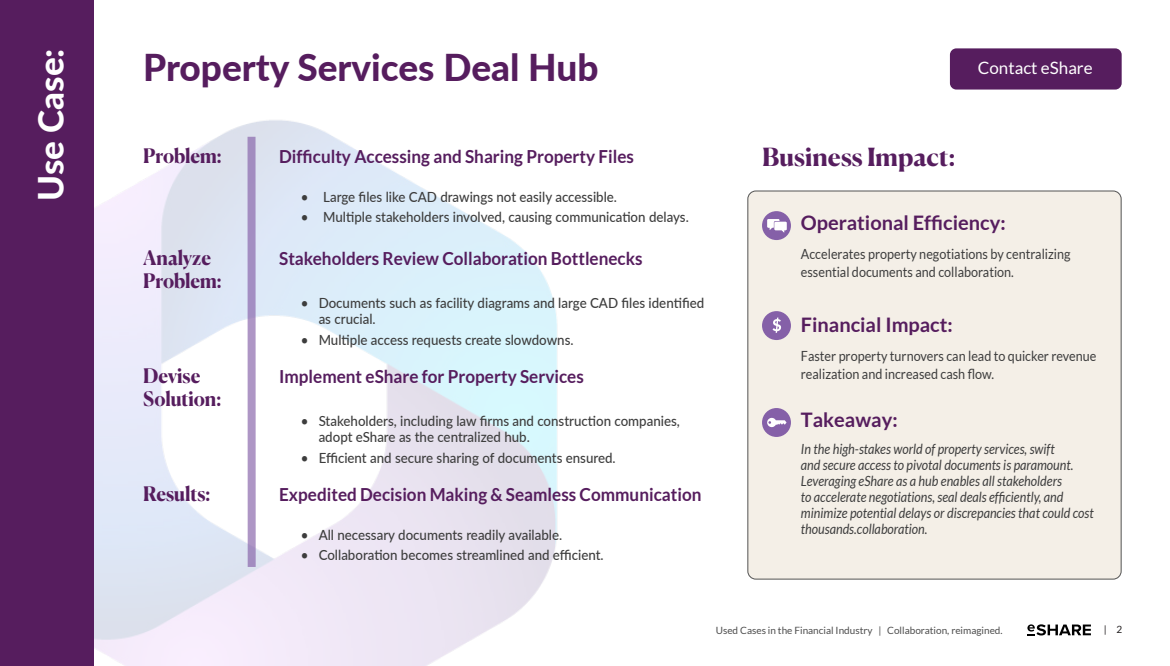
<style>
.page{position:relative;width:1170px;height:666px;background:#fff}
.page>*{position:absolute;margin:0;border:0;box-sizing:border-box;transform-origin:0 0}
.t1{font:800 37px "Lato";color:#561d5e}
.Body_Head{font:800 35px "Lato";color:#fff}
.BODY_COPY{font:700 25px "Canela";letter-spacing:-.005em;color:#561d5e}
.BODY_COPY-2{font:700 20px "Lato";color:#561d5e}
.BODY_COPY-3{font:700 20px "Canela";letter-spacing:-.005em;color:#561d5e;scale:.95 1}
.BODY_COPY-4{font:700 18px "Lato";color:#561d5e;scale:.95 1}
.Body_Head-2{font:17px "Lato";color:#fff}
.t2{font:500 14px/16px "Lato";color:#3d3d3d;scale:.95 1}
.BODY_COPY-5{font:italic 14px/16px "Lato";color:#3d3d3d;scale:.9 1}
.BODY_COPY-6{font:14px/18px "Lato";color:#3d3d3d;scale:.9 1}
.t3{font:10px "Lato";color:#4d4d4d}
.t4{font:10px "Lato";color:#231f20}
</style>
<div class="page">
<div style="left:0;top:0;width:94px;height:666px;background:#561d5e"></div>
<svg style="left:1027px;top:624px;width:64px;height:11px"></svg>
<div style="left:248px;top:137px;width:8px;height:430px;background:#ae96c5"></div>
<div style="left:748px;top:191px;width:373px;height:388px;background:#f4efe7;border-radius:8px"></div>
<div style="left:748px;top:191px;width:373px;height:388px;border:1px solid #535353;border-radius:8px"></div>
<div style="left:950px;top:48px;width:172px;height:42px;background:#561d5e;border-radius:6px"></div>
<div style="left:762px;top:211px;width:29px;height:29px;background:#8560a8;border-radius:50%"></div>
<svg style="left:767px;top:219px;width:20px;height:14px"></svg>
<div style="left:762px;top:408px;width:29px;height:29px;background:#8560a8;border-radius:50%"></div>
<svg style="left:767px;top:418px;width:20px;height:9px"></svg>
<div style="left:762px;top:311px;width:29px;height:29px;background:#8560a8;border-radius:50%"></div>
<svg style="left:773px;top:318px;width:8px;height:15px"></svg>
<p class="Body_Head" style="left:25px;top:201px;width:154px;rotate:-90deg">Use Case:</p>
<p class="t1" style="left:143px;top:40px;width:457px">Property Services Deal Hub</p>
<p class="BODY_COPY-3" style="left:143px;top:140px;width:84px">Problem:</p>
<p class="BODY_COPY-4" style="left:279px;top:146px;width:375px">Difficulty Accessing and Sharing Property Files</p>
<p class="t2" style="left:301px;top:188px;width:335px">• Large files like CAD drawings not easily accessible.</p>
<p class="t2" style="left:301px;top:209px;width:410px">• Multiple stakeholders involved, causing communication delays.</p>
<p class="BODY_COPY-3" style="left:143px;top:242px;width:73px">Analyze</p>
<p class="BODY_COPY-4" style="left:279px;top:248px;width:384px">Stakeholders Review Collaboration Bottlenecks</p>
<p class="BODY_COPY-3" style="left:143px;top:265px;width:84px">Problem:</p>
<p class="t2" style="left:319px;top:295px;width:407px;text-indent:-18px">• Documents such as facility diagrams and large CAD files identified as crucial.</p>
<p class="t2" style="left:301px;top:331px;width:289px">• Multiple access requests create slowdowns.</p>
<p class="BODY_COPY-3" style="left:143px;top:360px;width:62px">Devise</p>
<p class="BODY_COPY-4" style="left:279px;top:366px;width:322px">Implement eShare for Property Services</p>
<p class="BODY_COPY-3" style="left:143px;top:383px;width:84px">Solution:</p>
<p class="t2" style="left:319px;top:413px;width:382px;text-indent:-18px">• Stakeholders, including law firms and construction companies, adopt eShare as the centralized hub.</p>
<p class="t2" style="left:301px;top:449px;width:333px">• Efficient and secure sharing of documents ensured.</p>
<p class="BODY_COPY-3" style="left:143px;top:478px;width:72px">Results:</p>
<p class="BODY_COPY-4" style="left:279px;top:484px;width:446px">Expedited Decision Making &amp; Seamless Communication</p>
<p class="t2" style="left:301px;top:526px;width:277px">• All necessary documents readily available.</p>
<p class="t2" style="left:301px;top:547px;width:321px">• Collaboration becomes streamlined and efficient.</p>
<p class="Body_Head-2" style="left:978px;top:58px;width:116px">Contact eShare</p>
<p class="BODY_COPY" style="left:762px;top:137px;width:195px">Business Impact:</p>
<p class="BODY_COPY-2" style="left:801px;top:211px;width:206px">Operational Efficiency:</p>
<p class="BODY_COPY-6" style="left:801px;top:245px;width:301px">Accelerates property negotiations by centralizing essential documents and collaboration.</p>
<p class="BODY_COPY-2" style="left:801px;top:313px;width:153px">Financial Impact:</p>
<p class="BODY_COPY-6" style="left:801px;top:347px;width:330px">Faster property turnovers can lead to quicker revenue realization and increased cash flow.</p>
<p class="BODY_COPY-2" style="left:801px;top:408px;width:98px">Takeaway:</p>
<p class="BODY_COPY-5" style="left:801px;top:441px;width:327px">In the high-stakes world of property services, swift<br>and secure access to pivotal documents is paramount.<br>Leveraging eShare as a hub enables all stakeholders<br>to accelerate negotiations, seal deals efficiently, and minimize potential delays or discrepancies that could cost thousands.collaboration.</p>
<p class="t3" style="left:716px;top:625px;width:288px">Used Cases in the Financial Industry | Collaboration, reimagined.</p>
<p class="t4" style="left:1104px;top:624px;width:20px">| 2</p>
</div>
